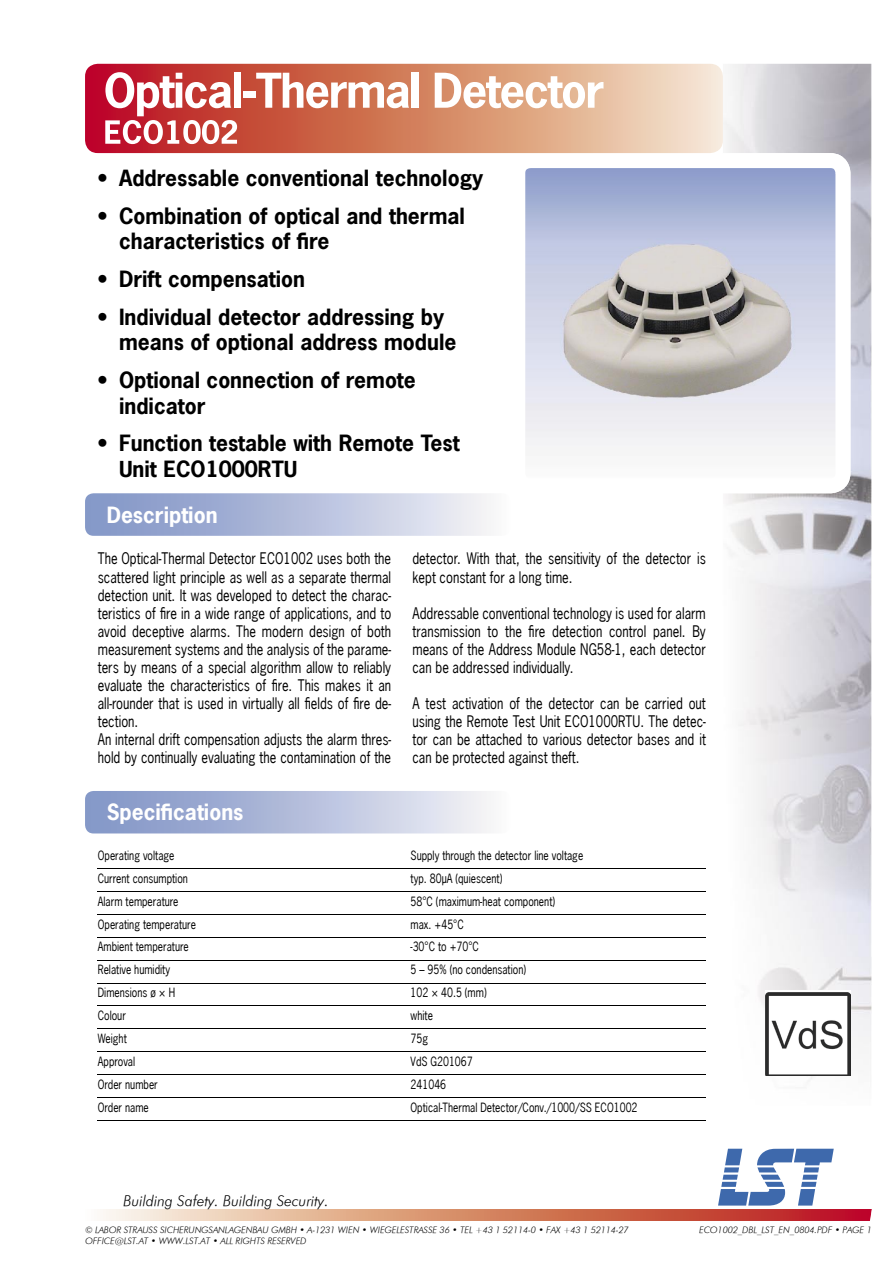
<style>
.page{position:relative;width:893px;height:1263px;background:#fff}
.page>*{position:absolute;margin:0;border:0;box-sizing:border-box;transform-origin:0 0}
.t1{font:84px "Logos";color:#3e69ac}
.t2{font:700 45px "News Gothic";letter-spacing:-.03em;color:#fff}
.t3{font:700 30px "News Gothic";color:#fff}
.t4{font:700 21px/25.2px "News Gothic";color:#000}
.t5{font:700 21px "News Gothic";color:#fff}
.t6{font:15px/18px "News Gothic";color:#000;scale:.86 1}
.t7{font:15px "Futura Light LST";color:#000}
.t8{font:12px "News Gothic";color:#000;scale:.86 1}
.t9{font:9px/10.8px "Futura Light LST";color:#000}
</style>
<div class="page">
<img style="left:724px;top:64px;width:148px;height:1015px">
<svg style="left:103px;top:1210px;width:763px;height:10px;background:#d6856f"></svg>
<svg style="left:866px;top:1209px;width:6px;height:12px"></svg>
<svg style="left:510px;top:153px;width:340px;height:340px"></svg>
<img style="left:765px;top:992px;width:85px;height:84px">
<svg style="left:85px;top:64px;width:638px;height:89px;background:#da917b"></svg>
<svg style="left:105px;top:72px;width:498px;height:44px;background:#ce6a53"></svg>
<div style="left:105px;top:120px;width:132px;height:24px;background:linear-gradient(to right,#bc0829,#c44933)"></div>
<div style="left:85px;top:493px;width:425px;height:43px;background:linear-gradient(to right,#7a8ec3,#f5f4f7);border-radius:9px"></div>
<div style="left:85px;top:791px;width:425px;height:42px;background:linear-gradient(to right,#7a8ec3,#f5f4f8);border-radius:9px"></div>
<hr style="left:98px;top:868px;width:608px;height:1px;background:#000">
<hr style="left:98px;top:891px;width:608px;height:1px;background:#000">
<hr style="left:98px;top:914px;width:608px;height:1px;background:#000">
<hr style="left:98px;top:937px;width:608px;height:1px;background:#000">
<hr style="left:98px;top:960px;width:608px;height:1px;background:#000">
<hr style="left:98px;top:983px;width:608px;height:1px;background:#000">
<hr style="left:98px;top:1006px;width:608px;height:1px;background:#000">
<hr style="left:98px;top:1029px;width:608px;height:1px;background:#000">
<hr style="left:98px;top:1051px;width:608px;height:1px;background:#000">
<hr style="left:98px;top:1074px;width:608px;height:1px;background:#000">
<hr style="left:98px;top:1097px;width:608px;height:1px;background:#000">
<hr style="left:98px;top:1120px;width:608px;height:1px;background:#000">
<h2 class="t2" style="left:104px;top:61px;width:502px">Optical-Thermal Detector</h2>
<h3 class="t3" style="left:104px;top:113px;width:136px">ECO1002</h3>
<h3 class="t4" style="left:98px;top:165px;width:387px">• Addressable conventional technology</h3>
<h3 class="t4" style="left:119px;top:203px;width:347px;text-indent:-21px">• Combination of optical and thermal characteristics of fire</h3>
<h3 class="t4" style="left:98px;top:266px;width:209px">• Drift compensation</h3>
<h3 class="t4" style="left:119px;top:304px;width:339px;text-indent:-21px">• Individual detector addressing by means of optional address module</h3>
<h3 class="t4" style="left:119px;top:367px;width:298px;text-indent:-21px">• Optional connection of remote indicator</h3>
<h3 class="t4" style="left:119px;top:431px;width:342px;text-indent:-21px">• Function testable with Remote Test<br>Unit ECO1000RTU</h3>
<h3 class="t5" style="left:107px;top:501px;width:112px">Description</h3>
<p class="t6" style="left:98px;top:550px;width:343px">The Optical-Thermal Detector ECO1002 uses both the scattered light principle as well as a separate thermal detection unit. It was developed to detect the charac&shy;teristics of fire in a wide range of applications, and to avoid deceptive alarms. The modern design of both measurement systems and the analysis of the parame&shy;ters by means of a special algorithm allow to reliably evaluate the characteristics of fire. This makes it an all-rounder that is used in virtually all fields of fire de&shy;tection.<br>An internal drift compensation adjusts the alarm thres&shy;hold by continually evaluating the contamination of the</p>
<p class="t6" style="left:412px;top:550px;width:343px">detector. With that, the sensitivity of the detector is kept constant for a long time.</p>
<p class="t6" style="left:412px;top:604px;width:343px;text-align:justify">Addressable conventional technology is used for alarm transmission to the fire detection control panel. By means of the Address Module NG58-1, each detector can be addressed individually.</p>
<p class="t6" style="left:412px;top:694px;width:343px;text-align:justify">A test activation of the detector can be carried out using the Remote Test Unit ECO1000RTU. The detec&shy;tor can be attached to various detector bases and it can be protected against theft.</p>
<h3 class="t5" style="left:107px;top:798px;width:138px">Specifications</h3>
<p class="t8" style="left:98px;top:847px;width:91px">Operating voltage</p>
<p class="t8" style="left:411px;top:847px;width:202px">Supply through the detector line voltage</p>
<p class="t8" style="left:98px;top:870px;width:106px">Current consumption</p>
<p class="t8" style="left:411px;top:870px;width:108px">typ. 80µA (quiescent)</p>
<p class="t8" style="left:98px;top:893px;width:95px">Alarm temperature</p>
<p class="t8" style="left:411px;top:893px;width:170px">58°C (maximum-heat component)</p>
<p class="t8" style="left:98px;top:916px;width:116px">Operating temperature</p>
<p class="t8" style="left:411px;top:916px;width:63px">max. +45°C</p>
<p class="t8" style="left:98px;top:939px;width:107px">Ambient temperature</p>
<p class="t8" style="left:411px;top:939px;width:81px">-30°C to +70°C</p>
<p class="t8" style="left:98px;top:962px;width:86px">Relative humidity</p>
<p class="t8" style="left:411px;top:962px;width:136px">5 – 95% (no condensation)</p>
<p class="t8" style="left:98px;top:985px;width:91px">Dimensions ø × H</p>
<p class="t8" style="left:411px;top:985px;width:90px">102 × 40.5 (mm)</p>
<p class="t8" style="left:98px;top:1008px;width:34px">Colour</p>
<p class="t8" style="left:411px;top:1008px;width:28px">white</p>
<p class="t8" style="left:98px;top:1031px;width:35px">Weight</p>
<p class="t8" style="left:411px;top:1031px;width:22px">75g</p>
<p class="t8" style="left:98px;top:1054px;width:45px">Approval</p>
<p class="t8" style="left:411px;top:1054px;width:74px">VdS G201067</p>
<p class="t8" style="left:98px;top:1077px;width:71px">Order number</p>
<p class="t8" style="left:411px;top:1077px;width:43px">241046</p>
<p class="t8" style="left:98px;top:1099px;width:61px">Order name</p>
<p class="t8" style="left:411px;top:1099px;width:265px">Optical-Thermal Detector/Conv./1000/SS ECO1002</p>
<p class="t7" style="left:123px;top:1191px;width:207px">Building Safety. Building Security.</p>
<p class="t9" style="left:85px;top:1225px;width:545px">© LABOR STRAUSS SICHERUNGSANLAGENBAU GMBH • A-1231 WIEN • WIEGELESTRASSE 36 • TEL +43 1 52114-0 • FAX +43 1 52114-27<br>OFFICE@LST.AT • WWW.LST.AT • ALL RIGHTS RESERVED</p>
<h1 class="t1" style="left:719px;top:1138px;width:118px">A</h1>
<p class="t9" style="left:699px;top:1225px;width:174px">ECO1002_DBL_LST_EN_0804.PDF • PAGE 1</p>
</div>
